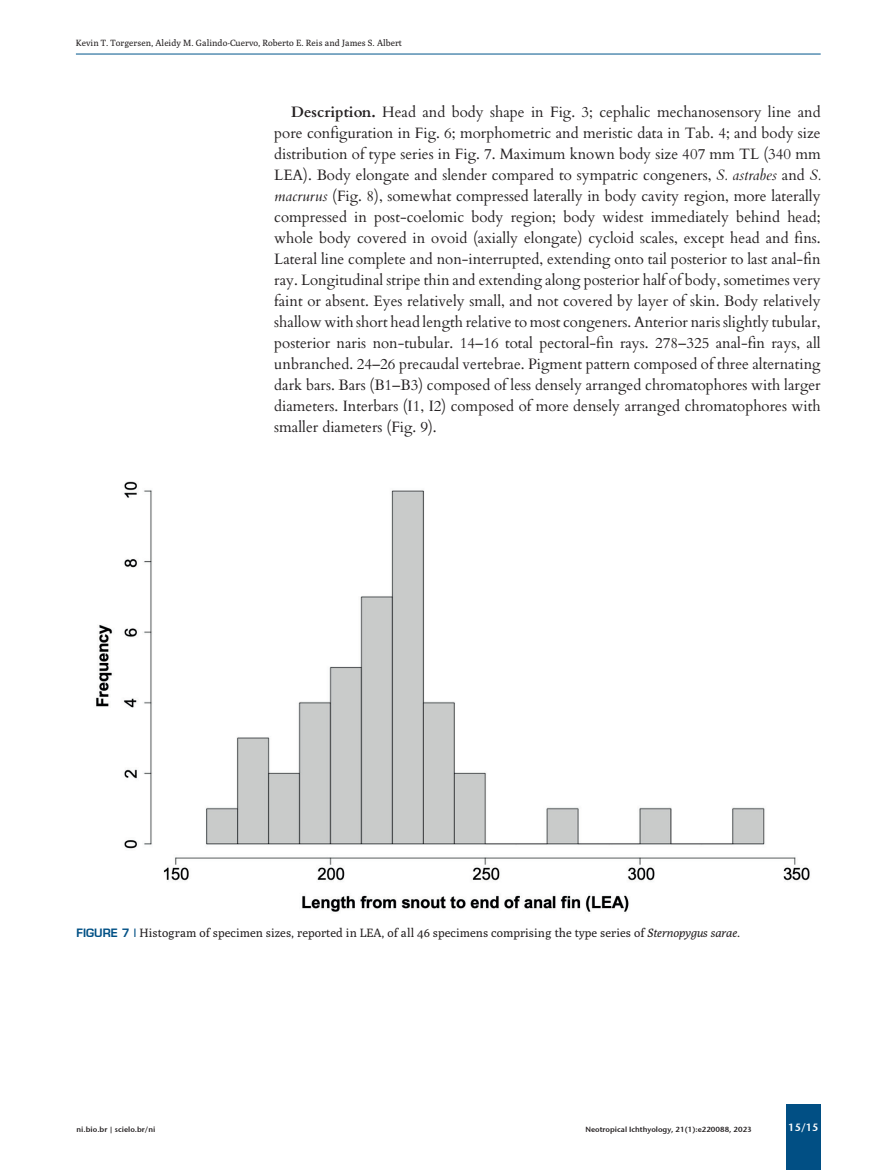
<style>
.page{position:relative;width:893px;height:1170px;background:#fff}
.page>*{position:absolute;margin:0;border:0;box-sizing:border-box;transform-origin:0 0}
.t1{font:15px/21px "Cardo";color:#231f20;text-align:justify}
.t2{font:12px "Poly";color:#231f20}
.t3{font:10.5px "Stone Sans Sem ITCTT Semi";color:#fff}
.t4{font:9px "Poly";color:#231f20}
.t5{font:7.5px "Stone Sans Sem ITCTT Semi";color:#231f20}
.s1{font-weight:700}
.s2{font-style:italic}
.s3{font-family:"Eugenio Medium Normal";color:#015085}
</style>
<div class="page">
<hr style="left:76px;top:54px;width:745px;height:1px;background:#01558c">
<div style="left:786px;top:1104px;width:35px;height:65px;background:#014f84"></div>
<img style="left:96px;top:481px;width:714px;height:431px">
<p class="t4" style="left:76px;top:38px;width:328px">Kevin T. Torgersen, Aleidy M. Galindo-Cuervo, Roberto E. Reis and James S. Albert</p>
<p class="t1" style="left:274px;top:101px;width:548px;text-indent:17px"><span class="s1">Description.</span> Head and body shape in Fig. 3; cephalic mechanosensory line and pore configuration in Fig. 6; morphometric and meristic data in Tab. 4; and body size distribution of type series in Fig. 7. Maximum known body size 407 mm TL (340 mm LEA). Body elongate and slender compared to sympatric congeners, <span class="s2">S. astrabes</span> and <span class="s2">S. macrurus</span> (Fig. 8), somewhat compressed laterally in body cavity region, more laterally compressed in post-coelomic body region; body widest immediately behind head; whole body covered in ovoid (axially elongate) cycloid scales, except head and fins.<br>Lateral line complete and non-interrupted, extending onto tail posterior to last anal-fin ray. Longitudinal stripe thin and extending along posterior half of body, sometimes very faint or absent. Eyes relatively small, and not covered by layer of skin. Body relatively shallow with short head length relative to most congeners. Anterior naris slightly tubular, posterior naris non-tubular. 14–16 total pectoral-fin rays. 278–325 anal-fin rays, all unbranched. 24–26 precaudal vertebrae. Pigment pattern composed of three alternating dark bars. Bars (B1–B3) composed of less densely arranged chromatophores with larger diameters. Interbars (I1, I2) composed of more densely arranged chromatophores with smaller diameters (Fig. 9).</p>
<p class="t2" style="left:77px;top:925px;width:665px"><span class="s3">FIGURE 7 |</span> Histogram of specimen sizes, reported in LEA, of all 46 specimens comprising the type series of <span class="s2">Sternopygus sarae</span>.</p>
<p class="t5" style="left:77px;top:1122px;width:80px">ni.bio.br | scielo.br/ni</p>
<p class="t5" style="left:585px;top:1122px;width:168px">Neotropical Ichthyology, 21(1):e220088, 2023</p>
<p class="t3" style="left:788px;top:1118px;width:32px">15/15</p>
</div>
